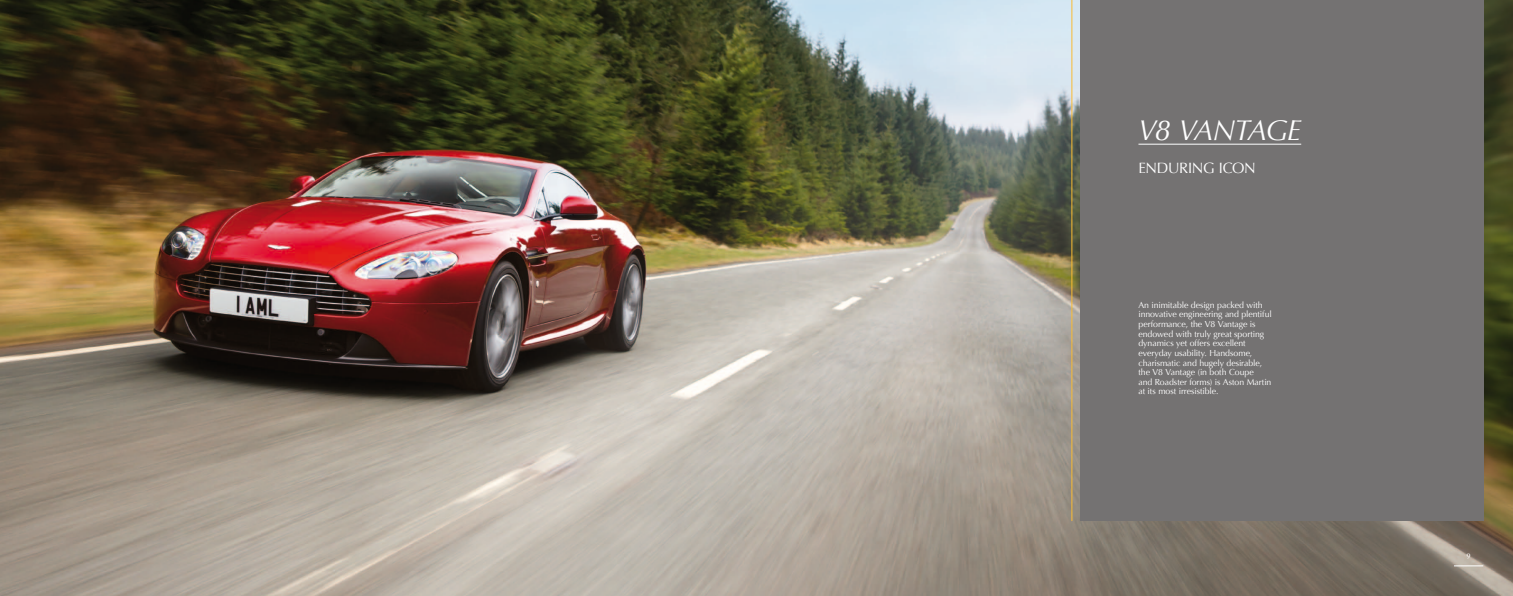
<style>
.page{position:relative;width:1513px;height:596px;background:#fff}
.page>*{position:absolute;margin:0;border:0;box-sizing:border-box;transform-origin:0 0}
.t1{font:italic 28.88px "Optima";letter-spacing:-.05em;color:#fff}
.t2{font:14.88px "Optima";letter-spacing:-.025em;color:#fff}
.t3{font:8.75px/9.6px "Optima";letter-spacing:-.01em;color:#fff}
.t4{font:7.88px "Hoefler Text";color:#fff}
</style>
<div class="page">
<img style="left:0;top:0;width:1513px;height:595px">
<div style="left:1080px;top:0;width:403px;height:520px;background:#747272"></div>
<hr style="left:1071px;top:0;width:1px;height:520px;background:#fabb32">
<hr style="left:1138px;top:144px;width:163px;height:1px;background:#fff">
<svg style="left:1454px;top:565px;width:29px;height:1px"></svg>
<h1 class="t1" style="left:1138px;top:113px;width:164px">V8 VANTAGE</h1>
<h2 class="t2" style="left:1138px;top:159px;width:119px">ENDURING ICON</h2>
<p class="t3" style="left:1138px;top:300px;width:135px">An inimitable design packed with innovative engineering and plentiful performance, the V8 Vantage is endowed with truly great sporting dynamics yet offers excellent everyday usability. Handsome, charismatic and hugely desirable, the V8 Vantage (in both Coupe<br>and Roadster forms) is Aston Martin at its most irresistible.</p>
<p class="t4" style="left:1467px;top:549px;width:6px">9</p>
</div>
